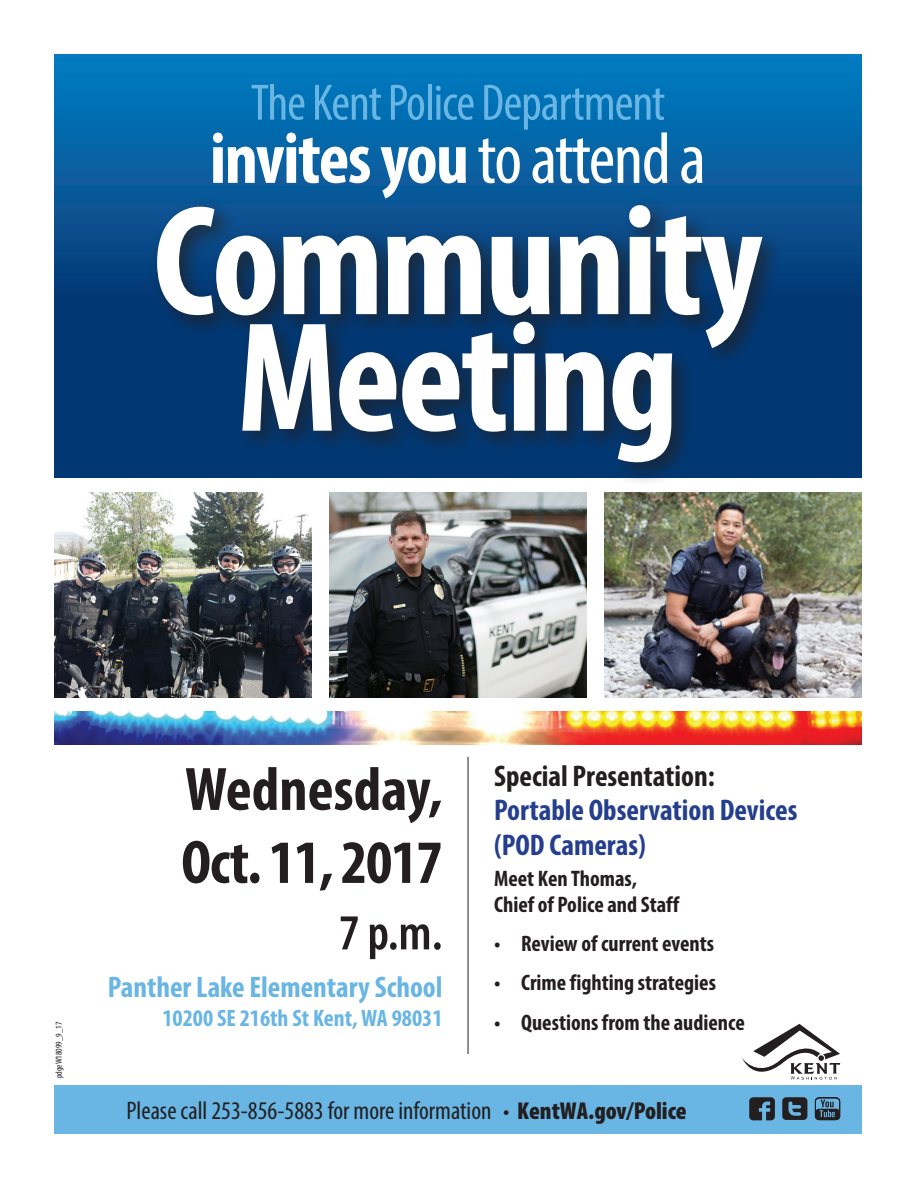
<style>
.page{position:relative;width:918px;height:1188px;background:#fff}
.page>*{position:absolute;margin:0;border:0;box-sizing:border-box;transform-origin:0 0}
.t1{font:700 condensed 157.95px/116.6px "Myriad Pro";letter-spacing:-.02em;color:#fff;text-align:center}
.t2{font:700 condensed 72.9px "Myriad Pro";letter-spacing:-.02em;color:#fff}
.t3{font:700 condensed 61.8px/73.1px "Myriad Pro";letter-spacing:-.005em;color:#231f20}
.t4{font:condensed 51.6px "Myriad Pro";letter-spacing:-.02em;color:#69b5e4}
.t5{font:600 condensed 50.7px "Myriad Pro";color:#231f20}
.t6{font:700 condensed 30px/34.3px "Myriad Pro";color:#253f8e}
.t7{font:700 condensed 30px "Myriad Pro";color:#231f20}
.t8{font:700 condensed 29.85px "Myriad Pro";color:#69b5e4}
.t9{font:condensed 25.5px "Myriad Pro";color:#231f20}
.t10{font:700 condensed 23.85px "Myriad Pro";color:#69b5e4}
.t11{font:700 condensed 22.5px/25.5px "Myriad Pro";color:#231f20}
.t12{font:condensed 9px "Myriad Pro";color:#231f20}
.s1{font-weight:400}
.s2{font-size:24.45px}
.s3{font-weight:900;font-size:24.45px}
</style>
<div class="page">
<div style="left:54px;top:1085px;width:808px;height:49px;background:#69b5e4"></div>
<img style="left:54px;top:712px;width:808px;height:32px">
<svg style="left:54px;top:54px;width:808px;height:423px;background:#035d9e"></svg>
<div style="left:149px;top:197px;width:637px;height:289px;background:#231f20;opacity:.71"></div>
<hr style="left:468px;top:757px;width:1px;height:297px;background:#231f20">
<svg style="left:749px;top:1097px;width:26px;height:23px"></svg>
<svg style="left:782px;top:1097px;width:25px;height:23px"></svg>
<svg style="left:814px;top:1097px;width:27px;height:24px"></svg>
<svg style="left:742px;top:1024px;width:98px;height:56px"></svg>
<img style="left:54px;top:493px;width:257px;height:205px">
<img style="left:329px;top:493px;width:258px;height:205px">
<img style="left:605px;top:493px;width:257px;height:205px">
<h3 class="t4" style="left:251px;top:71px;width:416px">The Kent Police Department</h3>
<h2 class="t2" style="left:210px;top:113px;width:498px">invites you <span class="s1">to attend a</span></h2>
<h1 class="t1" style="left:153px;top:200px;width:611px">Community<br>Meeting</h1>
<p class="t12" style="left:53px;top:1078px;width:58px;rotate:-90deg">pdgeW18099_9_17</p>
<h3 class="t3" style="left:181px;top:752px;width:263px">Wednesday,<br>Oct. 11, 2017</h3>
<h3 class="t5" style="left:339px;top:901px;width:105px">7 p.m.</h3>
<h3 class="t8" style="left:108px;top:969px;width:336px">Panther Lake Elementary School</h3>
<p class="t10" style="left:162px;top:1003px;width:282px">10200 SE 216th St Kent, WA 98031</p>
<h3 class="t7" style="left:494px;top:757px;width:222px">Special Presentation:</h3>
<h3 class="t6" style="left:494px;top:792px;width:305px">Portable Observation Devices (POD Cameras)</h3>
<p class="t11" style="left:494px;top:865px;width:187px">Meet Ken Thomas,<br>Chief of Police and Staff</p>
<p class="t11" style="left:494px;top:930px;width:222px">• Review of current events</p>
<p class="t11" style="left:494px;top:969px;width:223px">• Crime fighting strategies</p>
<p class="t11" style="left:494px;top:1009px;width:252px">• Questions from the audience</p>
<p class="t9" style="left:126px;top:1096px;width:562px">Please call 253-856-5883 for more information <span class="s2">•</span> <span class="s3">KentWA.gov/Police</span></p>
</div>
